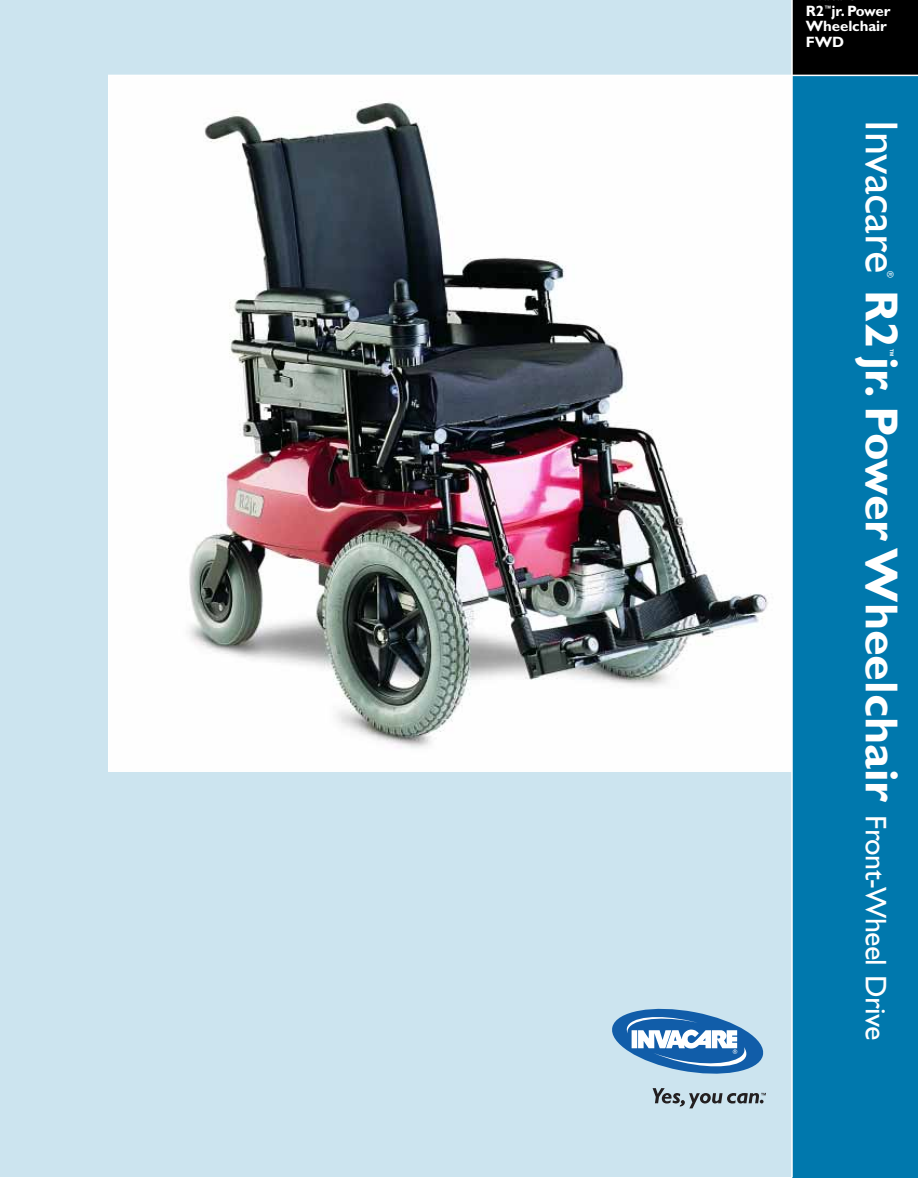
<style>
.page{position:relative;width:918px;height:1188px;background:#fff}
.page>*{position:absolute;margin:0;border:0;box-sizing:border-box;transform-origin:0 0}
.t1{font:700 46.5px "Gill Sans";color:#fff}
.t2{font:700 15px/15.8px "Gill Sans";letter-spacing:-.005em;color:#fff}
.t3{font:9px "Gill Sans";color:#fff}
.t4{font:700 9px "Gill Sans";color:#fff}
.s1{font-weight:400}
.s2{font-weight:400;font-size:30px}
</style>
<div class="page">
<div style="left:0;top:0;width:806px;height:1178px;background:#cce4ef"></div>
<svg style="left:612px;top:1008px;width:152px;height:66px"></svg>
<svg style="left:653px;top:1088px;width:113px;height:20px"></svg>
<img style="left:111px;top:78px;width:680px;height:691px">
<div style="left:792px;top:17px;width:126px;height:1161px;background:#0078ad"></div>
<div style="left:792px;top:0;width:126px;height:75px;background:#000"></div>
<hr style="left:792px;top:75px;width:126px;height:1px;background:#fff">
<hr style="left:791px;top:0;width:2px;height:1178px;background:#fff">
<p class="t2" style="left:806px;top:4px;width:86px">R2<sup>™</sup>jr. Power<br>Wheelchair<br>FWD</p>
<p class="t1" style="left:898px;top:120px;width:922px;rotate:90deg"><span class="s1">Invacare</span> R2 jr. Power Wheelchair <span class="s2">Front-Wheel Drive</span></p>
<p class="t3" style="left:893px;top:271px;width:8px;rotate:90deg">®</p>
<p class="t4" style="left:893px;top:348px;width:10px;rotate:90deg">™</p>
</div>
